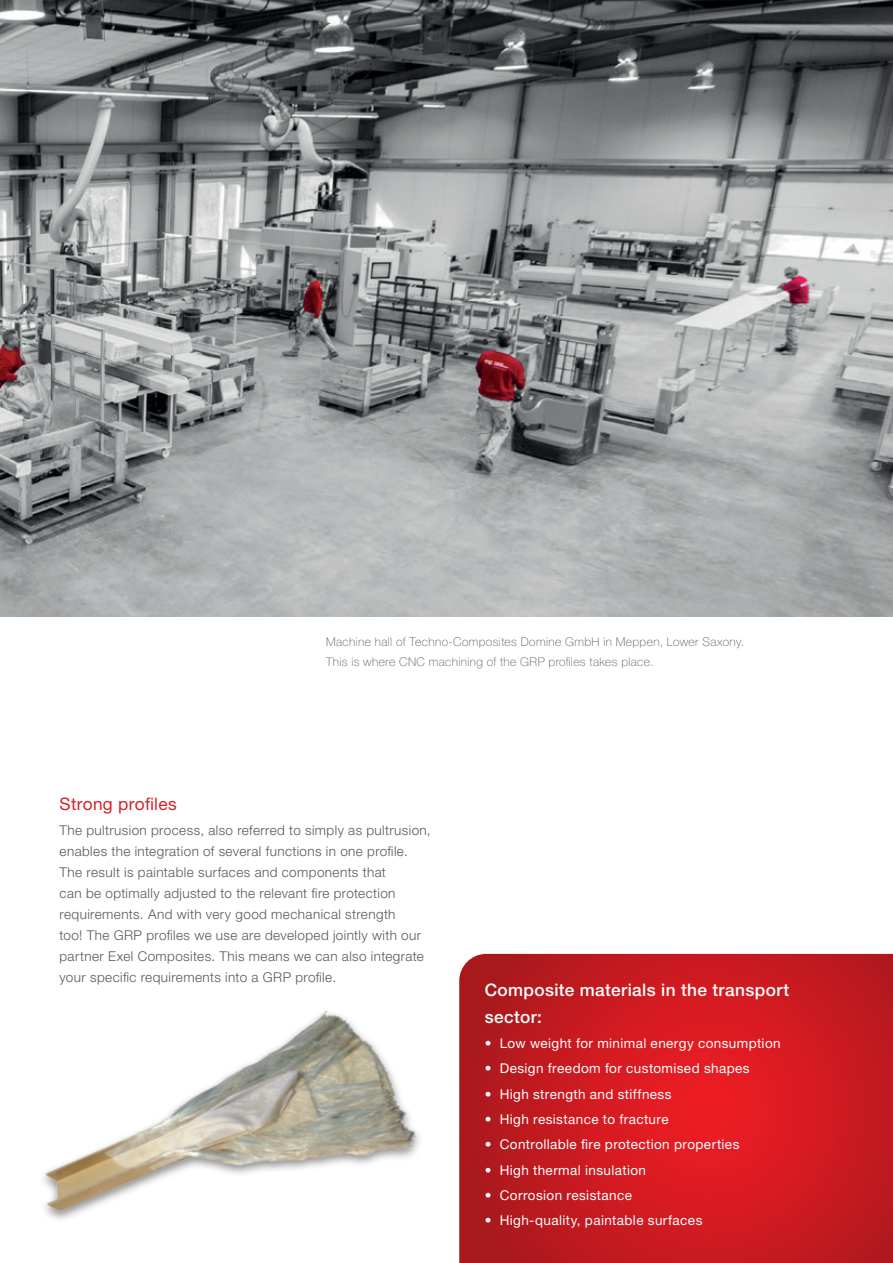
<style>
.page{position:relative;width:893px;height:1263px;background:#fff}
.page>*{position:absolute;margin:0;border:0;box-sizing:border-box;transform-origin:0 0}
.t1{font:500 17.25px/27px "Helvetica Neue LT Pro";letter-spacing:.02em;color:#fff}
.t2{font:17.25px "Helvetica Neue LT Pro";letter-spacing:.02em;color:#d1232a}
.t3{font:300 13.5px/21px "Helvetica Neue LT Pro";letter-spacing:.03em;color:#57585a}
.t4{font:13.5px "Helvetica Neue LT Pro";letter-spacing:.03em;color:#fff}
.t5{font:100 12px/19.5px "Helvetica Neue LT Pro";letter-spacing:.035em;color:#57585a}
</style>
<div class="page">
<svg style="left:459px;top:954px;width:434px;height:309px;background:#c91a20"></svg>
<img style="left:0;top:0;width:893px;height:617px">
<img style="left:43px;top:1010px;width:377px;height:210px">
<p class="t5" style="left:326px;top:632px;width:420px">Machine hall of Techno-Composites Domine GmbH in Meppen, Lower Saxony.<br>This is where CNC machining of the GRP profiles takes place.</p>
<p class="t2" style="left:60px;top:793px;width:119px">Strong profiles</p>
<p class="t3" style="left:60px;top:819px;width:373px">The pultrusion process, also referred to simply as pultrusion, enables the integration of several functions in one profile.<br>The result is paintable surfaces and components that<br>can be optimally adjusted to the relevant fire protection requirements. And with very good mechanical strength<br>too! The GRP profiles we use are developed jointly with our partner Exel Composites. This means we can also integrate your specific requirements into a GRP profile.</p>
<p class="t1" style="left:485px;top:976px;width:306px">Composite materials in the transport sector:</p>
<p class="t4" style="left:485px;top:1035px;width:297px">• Low weight for minimal energy consumption</p>
<p class="t4" style="left:485px;top:1060px;width:266px">• Design freedom for customised shapes</p>
<p class="t4" style="left:485px;top:1086px;width:188px">• High strength and stiffness</p>
<p class="t4" style="left:485px;top:1111px;width:185px">• High resistance to fracture</p>
<p class="t4" style="left:485px;top:1136px;width:256px">• Controllable fire protection properties</p>
<p class="t4" style="left:485px;top:1162px;width:163px">• High thermal insulation</p>
<p class="t4" style="left:485px;top:1187px;width:149px">• Corrosion resistance</p>
<p class="t4" style="left:485px;top:1212px;width:219px">• High-quality, paintable surfaces</p>
</div>
